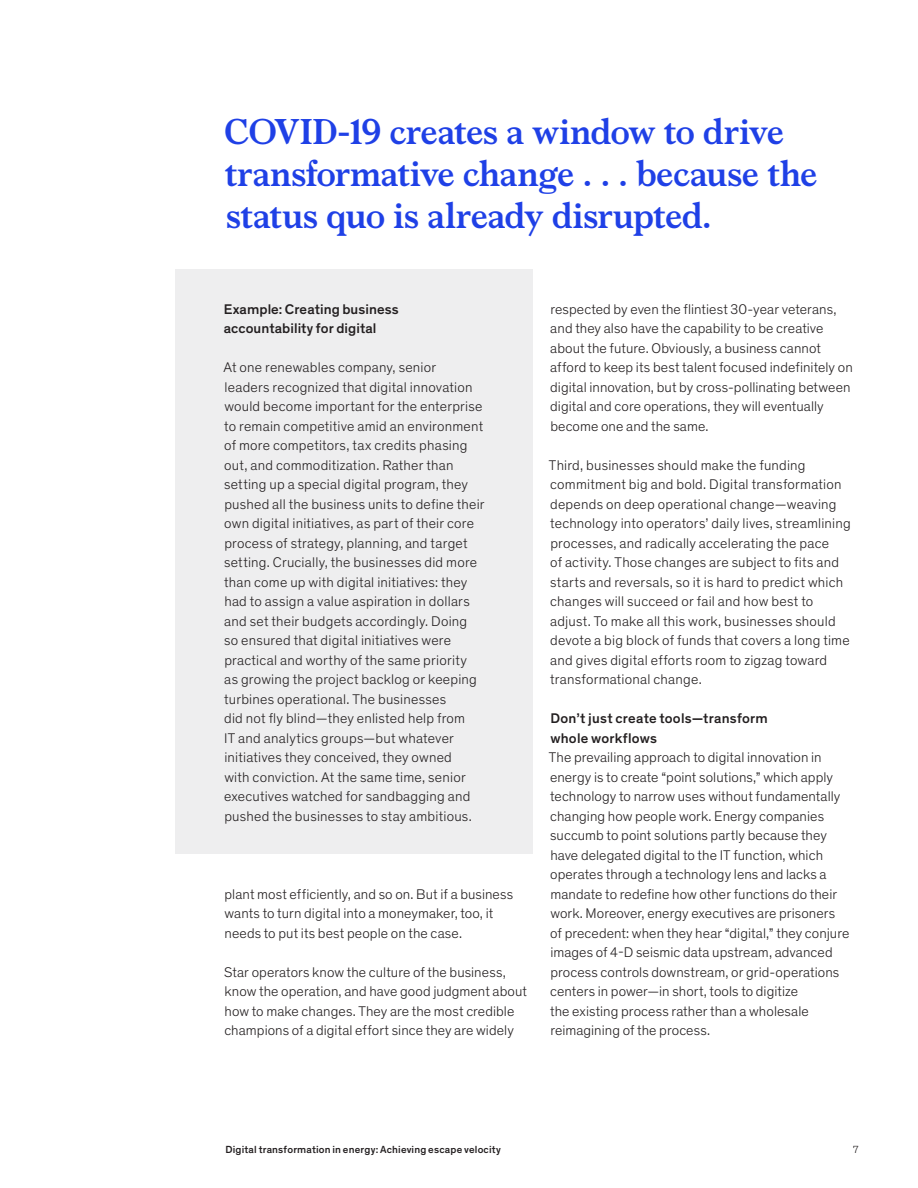
<style>
.page{position:relative;width:918px;height:1188px;background:#fff}
.page>*{position:absolute;margin:0;border:0;box-sizing:border-box;transform-origin:0 0}
.Pullquote_Electric_b{font:700 36px/42px "Bower";letter-spacing:-.01em;color:#1f40e6}
.Body_text{font:300 14.25px/19.5px "Theinhardt Pan";letter-spacing:.01em;color:#231f20}
.Body_heading_-_Level{font:500 14.25px/19.5px "Theinhardt Pan";letter-spacing:.01em;color:#231f20}
.t1{font:500 10.5px "Theinhardt Pan";letter-spacing:.015em;color:#231f20}
.t2{font:300 10.5px "Theinhardt Pan";color:#231f20}
</style>
<div class="page">
<div style="left:176px;top:269px;width:357px;height:584px;background:#eeeeef"></div>
<p class="Pullquote_Electric_b" style="left:225px;top:108px;width:594px">COVID-19 creates a window to drive transformative change . . . because the status quo is already disrupted.</p>
<p class="Body_heading_-_Level" style="left:224px;top:298px;width:177px">Example: Creating business accountability for digital</p>
<p class="Body_text" style="left:223px;top:357px;width:263px">At one renewables company, senior leaders recognized that digital innovation would become important for the enterprise to remain competitive amid an environment of more competitors, tax credits phasing out, and commoditization. Rather than setting up a special digital program, they pushed all the business units to define their own digital initiatives, as part of their core process of strategy, planning, and target setting. Crucially, the businesses did more than come up with digital initiatives: they had to assign a value aspiration in dollars and set their budgets accordingly. Doing<br>so ensured that digital initiatives were practical and worthy of the same priority<br>as growing the project backlog or keeping turbines operational. The businesses<br>did not fly blind—they enlisted help from<br>IT and analytics groups—but whatever initiatives they conceived, they owned<br>with conviction. At the same time, senior executives watched for sandbagging and pushed the businesses to stay ambitious.</p>
<p class="Body_text" style="left:225px;top:883px;width:290px">plant most efficiently, and so on. But if a business wants to turn digital into a moneymaker, too, it needs to put its best people on the case.</p>
<p class="Body_text" style="left:224px;top:961px;width:304px">Star operators know the culture of the business, know the operation, and have good judgment about how to make changes. They are the most credible champions of a digital effort since they are widely</p>
<p class="Body_text" style="left:550px;top:299px;width:304px">respected by even the flintiest 30-year veterans, and they also have the capability to be creative about the future. Obviously, a business cannot afford to keep its best talent focused indefinitely on digital innovation, but by cross-pollinating between digital and core operations, they will eventually become one and the same.</p>
<p class="Body_text" style="left:549px;top:455px;width:303px">Third, businesses should make the funding commitment big and bold. Digital transformation depends on deep operational change—weaving technology into operators’ daily lives, streamlining processes, and radically accelerating the pace<br>of activity. Those changes are subject to fits and starts and reversals, so it is hard to predict which changes will succeed or fail and how best to adjust. To make all this work, businesses should devote a big block of funds that covers a long time and gives digital efforts room to zigzag toward transformational change.</p>
<p class="Body_heading_-_Level" style="left:550px;top:708px;width:219px">Don’t just create tools—transform whole workflows</p>
<p class="Body_text" style="left:549px;top:747px;width:302px">The prevailing approach to digital innovation in energy is to create “point solutions,” which apply technology to narrow uses without fundamentally changing how people work. Energy companies succumb to point solutions partly because they have delegated digital to the IT function, which operates through a technology lens and lacks a mandate to redefine how other functions do their work. Moreover, energy executives are prisoners<br>of precedent: when they hear “digital,” they conjure images of 4-D seismic data upstream, advanced process controls downstream, or grid-operations centers in power—in short, tools to digitize<br>the existing process rather than a wholesale reimagining of the process.</p>
<p class="t1" style="left:225px;top:1142px;width:277px">Digital transformation in energy: Achieving escape velocity</p>
<p class="t2" style="left:853px;top:1142px;width:7px">7</p>
</div>
